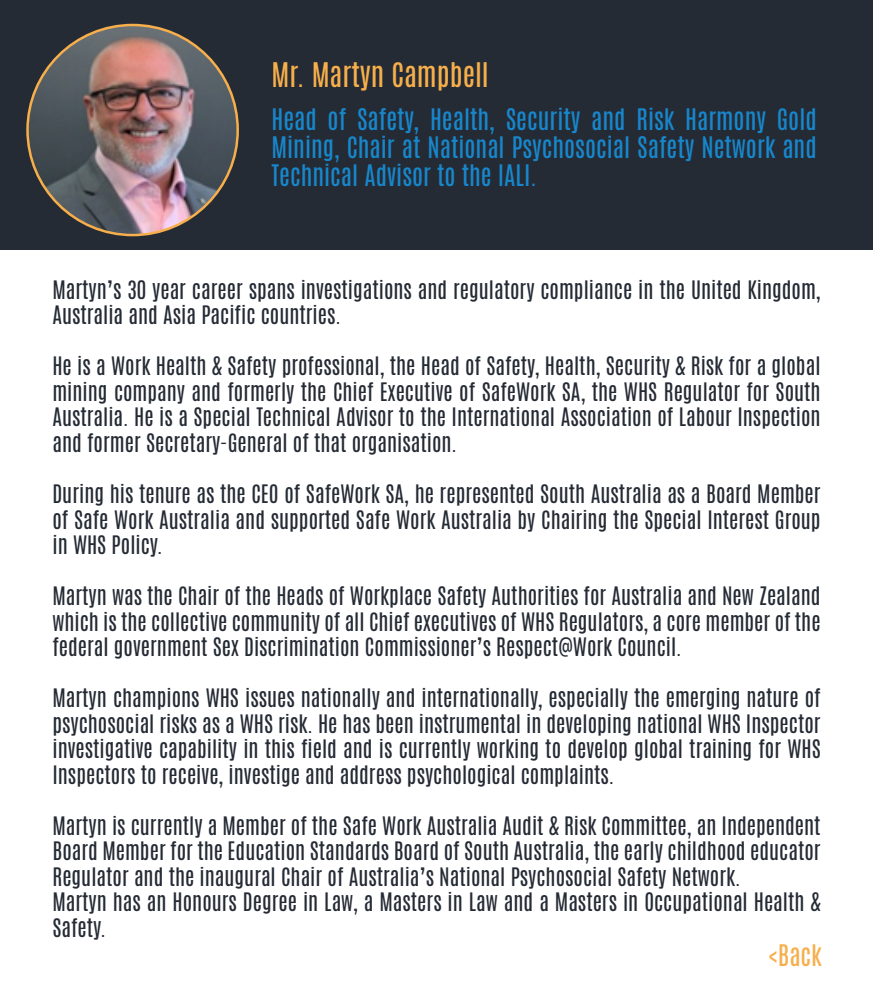
<style>
.page{position:relative;width:873px;height:1001px;background:#fff}
.page>*{position:absolute;margin:0;border:0;box-sizing:border-box;transform-origin:0 0}
.t1{font:28.25px "Antonio";color:#f7af4b}
.t2{font:24.75px/28.2px "Antonio";color:#1787cc;text-align:justify}
.t3{font:24.75px "Antonio";color:#f7af4b}
.t4{font:21.25px/25.5px "Antonio";color:#252b35;text-align:justify}
</style>
<div class="page">
<div style="left:0;top:0;width:872px;height:250px;background:#252b35"></div>
<img style="left:28px;top:25px;width:210px;height:210px;border-radius:105px">
<h1 class="t1" style="left:271px;top:54px;width:219px">Mr. Martyn Campbell</h1>
<p class="t2" style="left:271px;top:105px;width:546px">Head of Safety, Health, Security and Risk Harmony Gold Mining, Chair at National Psychosocial Safety Network and Technical Advisor to the IALI.</p>
<p class="t4" style="left:52px;top:277px;width:769px">Martyn’s 30 year career spans investigations and regulatory compliance in the United Kingdom,<br>Australia and Asia Pacific countries.</p>
<p class="t4" style="left:52px;top:354px;width:769px">He is a Work Health &amp; Safety professional, the Head of Safety, Health, Security &amp; Risk for a global mining company and formerly the Chief Executive of SafeWork SA, the WHS Regulator for South Australia. He is a Special Technical Advisor to the International Association of Labour Inspection and former Secretary-General of that organisation.</p>
<p class="t4" style="left:52px;top:481px;width:769px">During his tenure as the CEO of SafeWork SA, he represented South Australia as a Board Member of Safe Work Australia and supported Safe Work Australia by Chairing the Special Interest Group in WHS Policy.</p>
<p class="t4" style="left:52px;top:583px;width:769px">Martyn was the Chair of the Heads of Workplace Safety Authorities for Australia and New Zealand which is the collective community of all Chief executives of WHS Regulators, a core member of the federal government Sex Discrimination Commissioner’s Respect@Work Council.</p>
<p class="t4" style="left:52px;top:685px;width:769px">Martyn champions WHS issues nationally and internationally, especially the emerging nature of psychosocial risks as a WHS risk. He has been instrumental in developing national WHS Inspector investigative capability in this field and is currently working to develop global training for WHS Inspectors to receive, investige and address psychological complaints.</p>
<p class="t4" style="left:52px;top:813px;width:769px;text-align:left">Martyn is currently a Member of the Safe Work Australia Audit &amp; Risk Committee, an Independent Board Member for the Education Standards Board of South Australia, the early childhood educator Regulator and the inaugural Chair of Australia’s National Psychosocial Safety Network.<br>Martyn has an Honours Degree in Law, a Masters in Law and a Masters in Occupational Health &amp; Safety.</p>
<p class="t3" style="left:768px;top:937px;width:54px">&lt;Back</p>
</div>
